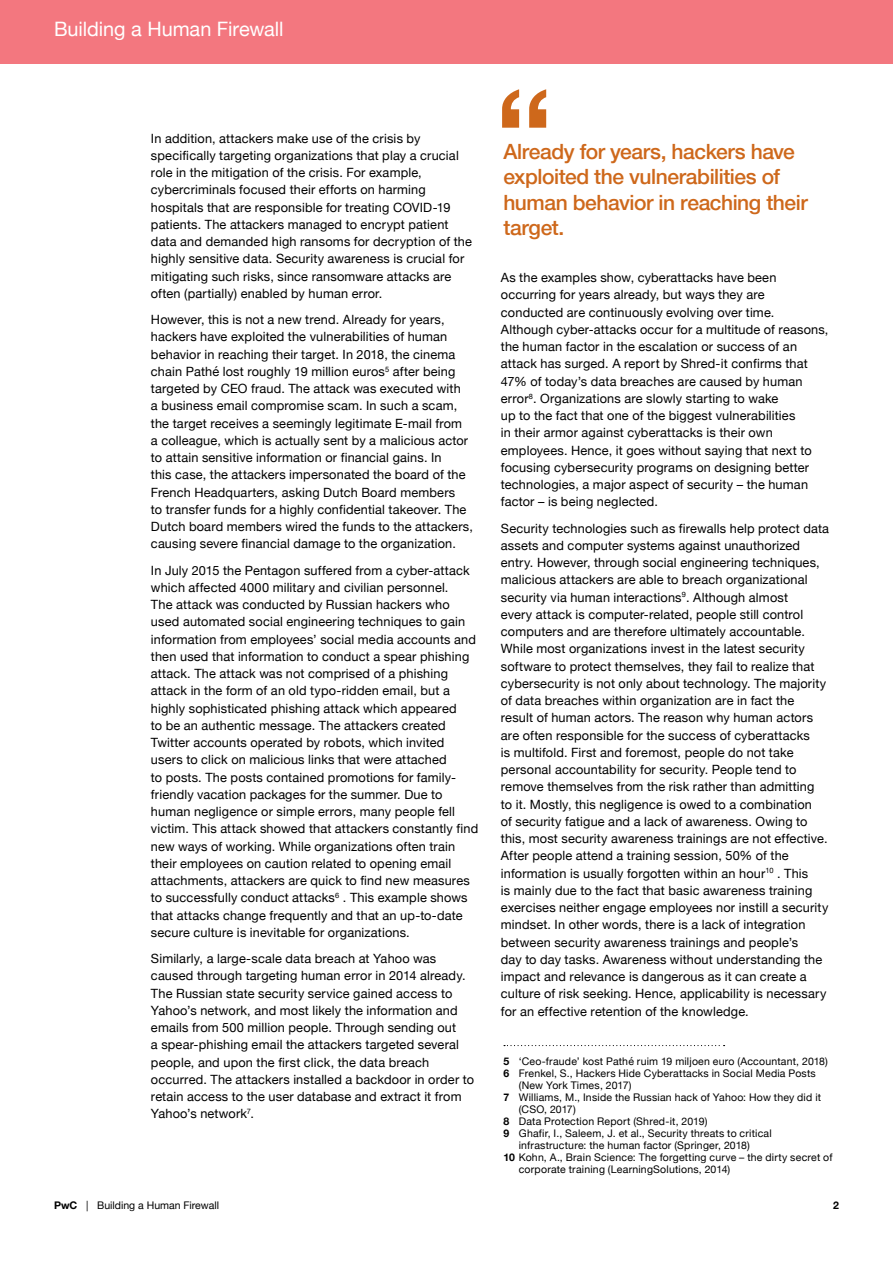
<style>
.page{position:relative;width:893px;height:1263px;background:#fff}
.page>*{position:absolute;margin:0;border:0;box-sizing:border-box;transform-origin:0 0}
.t1{font:500 21px/25.5px "Helvetica Neue LT Pro";letter-spacing:-.02em;color:#ce681b}
.t2{font:19.95px "Helvetica Neue";letter-spacing:-.005em;color:#fff}
.t3{font:12.75px/17.2px "Helvetica Neue";letter-spacing:.015em;color:#000}
.t4{font:10.5px/12px "Helvetica Neue";letter-spacing:.02em;color:#000}
.t5{font:10.5px "Helvetica Neue";color:#000}
.t6{font:700 10.5px "Helvetica Neue LT Pro";color:#000}
.s1{font-family:"Helvetica Neue LT Pro";font-weight:700}
</style>
<div class="page">
<div style="left:0;top:0;width:893px;height:64px;background:#f3777f"></div>
<svg style="left:504px;top:1045px;width:221px;height:1px"></svg>
<svg style="left:502px;top:89px;width:44px;height:39px"></svg>
<p class="t2" style="left:54px;top:14px;width:231px">Building a Human Firewall</p>
<p class="t3" style="left:151px;top:130px;width:323px">In addition, attackers make use of the crisis by specifically targeting organizations that play a crucial role in the mitigation of the crisis. For example, cybercriminals focused their efforts on harming hospitals that are responsible for treating COVID-19 patients. The attackers managed to encrypt patient data and demanded high ransoms for decryption of the highly sensitive data. Security awareness is crucial for mitigating such risks, since ransomware attacks are often (partially) enabled by human error.</p>
<p class="t3" style="left:151px;top:312px;width:324px">However, this is not a new trend. Already for years, hackers have exploited the vulnerabilities of human behavior in reaching their target. In 2018, the cinema chain Pathé lost roughly 19 million euros<sup>5</sup> after being targeted by CEO fraud. The attack was executed with<br>a business email compromise scam. In such a scam, the target receives a seemingly legitimate E-mail from<br>a colleague, which is actually sent by a malicious actor to attain sensitive information or financial gains. In<br>this case, the attackers impersonated the board of the French Headquarters, asking Dutch Board members<br>to transfer funds for a highly confidential takeover. The Dutch board members wired the funds to the attackers, causing severe financial damage to the organization.</p>
<p class="t3" style="left:151px;top:562px;width:329px">In July 2015 the Pentagon suffered from a cyber-attack which affected 4000 military and civilian personnel.<br>The attack was conducted by Russian hackers who used automated social engineering techniques to gain information from employees’ social media accounts and then used that information to conduct a spear phishing attack. The attack was not comprised of a phishing attack in the form of an old typo-ridden email, but a highly sophisticated phishing attack which appeared<br>to be an authentic message. The attackers created Twitter accounts operated by robots, which invited users to click on malicious links that were attached<br>to posts. The posts contained promotions for family&shy;friendly vacation packages for the summer. Due to human negligence or simple errors, many people fell victim. This attack showed that attackers constantly find new ways of working. While organizations often train their employees on caution related to opening email attachments, attackers are quick to find new measures to successfully conduct attacks<sup>6</sup> . This example shows that attacks change frequently and that an up-to-date secure culture is inevitable for organizations.</p>
<p class="t3" style="left:151px;top:951px;width:325px">Similarly, a large-scale data breach at Yahoo was caused through targeting human error in 2014 already.<br>The Russian state security service gained access to Yahoo’s network, and most likely the information and emails from 500 million people. Through sending out<br>a spear-phishing email the attackers targeted several people, and upon the first click, the data breach occurred. The attackers installed a backdoor in order to retain access to the user database and extract it from Yahoo’s network<sup>7</sup>.</p>
<p class="t1" style="left:503px;top:138px;width:306px">Already for years, hackers have exploited the vulnerabilities of human behavior in reaching their target.</p>
<p class="t3" style="left:501px;top:270px;width:329px">As the examples show, cyberattacks have been occurring for years already, but ways they are conducted are continuously evolving over time.<br>Although cyber-attacks occur for a multitude of reasons, the human factor in the escalation or success of an attack has surged. A report by Shred-it confirms that 47% of today’s data breaches are caused by human error<sup>8</sup>. Organizations are slowly starting to wake<br>up to the fact that one of the biggest vulnerabilities<br>in their armor against cyberattacks is their own employees. Hence, it goes without saying that next to focusing cybersecurity programs on designing better technologies, a major aspect of security – the human factor – is being neglected.</p>
<p class="t3" style="left:501px;top:520px;width:330px">Security technologies such as firewalls help protect data assets and computer systems against unauthorized entry. However, through social engineering techniques, malicious attackers are able to breach organizational security via human interactions<sup>9</sup>. Although almost<br>every attack is computer-related, people still control computers and are therefore ultimately accountable.<br>While most organizations invest in the latest security software to protect themselves, they fail to realize that cybersecurity is not only about technology. The majority of data breaches within organization are in fact the result of human actors. The reason why human actors are often responsible for the success of cyberattacks<br>is multifold. First and foremost, people do not take personal accountability for security. People tend to remove themselves from the risk rather than admitting<br>to it. Mostly, this negligence is owed to a combination<br>of security fatigue and a lack of awareness. Owing to this, most security awareness trainings are not effective.<br>After people attend a training session, 50% of the information is usually forgotten within an hour<sup>10</sup> . This<br>is mainly due to the fact that basic awareness training exercises neither engage employees nor instill a security mindset. In other words, there is a lack of integration between security awareness trainings and people’s<br>day to day tasks. Awareness without understanding the impact and relevance is dangerous as it can create a culture of risk seeking. Hence, applicability is necessary for an effective retention of the knowledge.</p>
<p class="t4" style="left:503px;top:1055px;width:326px"><span class="s1">5</span> ‘Ceo-fraude’ kost Pathé ruim 19 miljoen euro (Accountant, 2018)</p>
<p class="t4" style="left:519px;top:1067px;width:299px;text-indent:-15px"><span class="s1">6</span> Frenkel, S., Hackers Hide Cyberattacks in Social Media Posts (New York Times, 2017)</p>
<p class="t4" style="left:519px;top:1091px;width:304px;text-indent:-15px"><span class="s1">7</span> Williams, M., Inside the Russian hack of Yahoo: How they did it (CSO, 2017)</p>
<p class="t4" style="left:503px;top:1115px;width:205px"><span class="s1">8</span> Data Protection Report (Shred-it, 2019)</p>
<p class="t4" style="left:519px;top:1127px;width:255px;text-indent:-15px"><span class="s1">9</span> Ghafir, I., Saleem, J. et al., Security threats to critical infrastructure: the human factor (Springer, 2018)</p>
<p class="t4" style="left:519px;top:1151px;width:315px;text-indent:-15px"><span class="s1">10</span> Kohn, A., Brain Science: The forgetting curve – the dirty secret of corporate training (LearningSolutions, 2014)</p>
<p class="t5" style="left:54px;top:1198px;width:167px"><span class="s1">PwC</span> | Building a Human Firewall</p>
<p class="t6" style="left:833px;top:1199px;width:7px">2</p>
</div>
